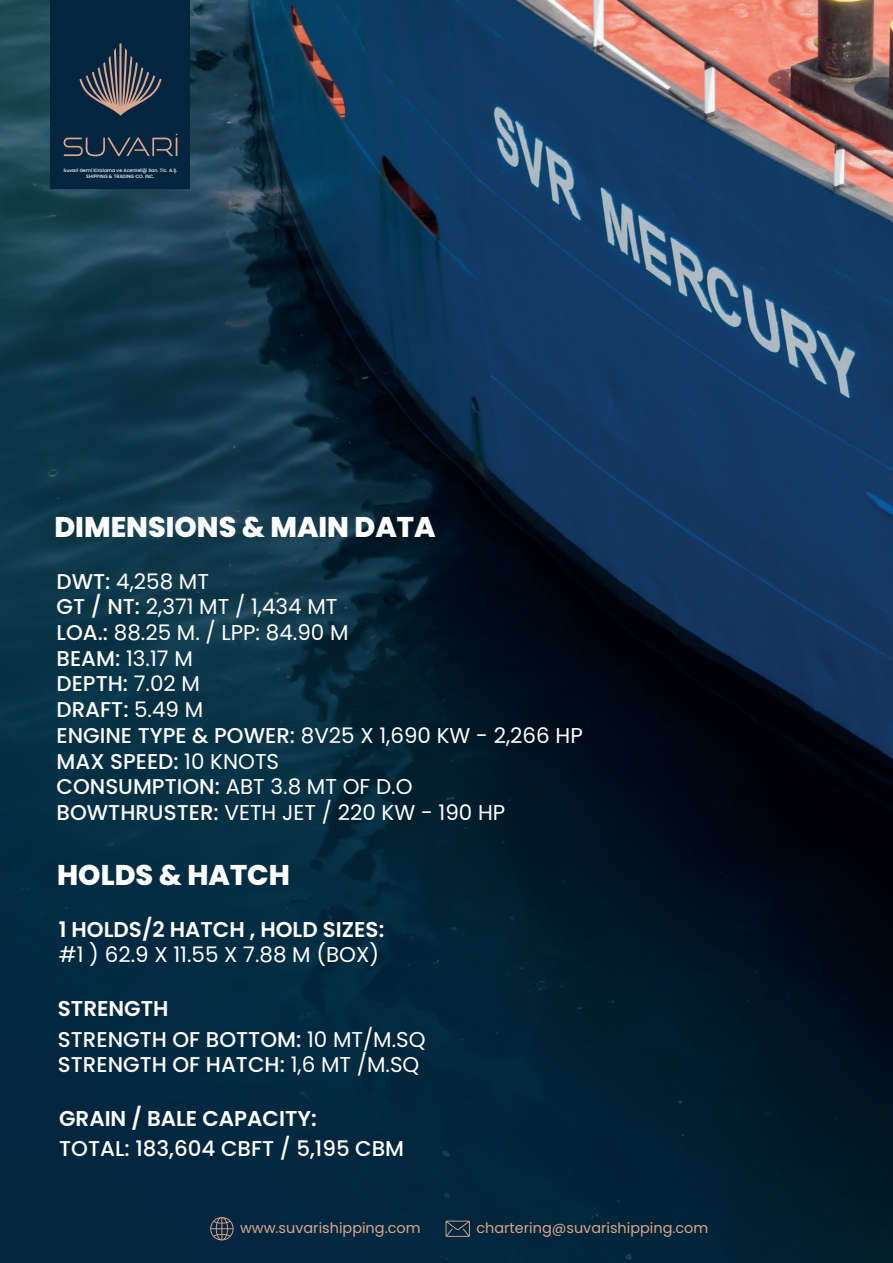
<style>
.page{position:relative;width:893px;height:1263px;background:#fff}
.page>*{position:absolute;margin:0;border:0;box-sizing:border-box;transform-origin:0 0}
.t1{font:800 28.5px "Poppins";color:#fff}
.t2{font:21.45px/25.7px "Poppins";color:#fff}
.t3{font:500 21.45px/30.6px "Poppins";color:#fff}
.t4{font:600 21.45px "Poppins";color:#fff}
.t5{font:14.4px "Poppins";color:#d9a78f}
.t6{font:500 4.65px/5.7px "Poppins";color:#fff;text-align:center}
.s1{font-weight:500}
.s2{font-weight:600}
.s3{font-weight:400}
</style>
<div class="page">
<img style="left:0;top:0;width:892px;height:1263px">
<div style="left:51px;top:0;width:139px;height:189px;background:#04253f"></div>
<svg style="left:79px;top:43px;width:83px;height:73px"></svg>
<svg style="left:64px;top:134px;width:113px;height:22px"></svg>
<svg style="left:446px;top:1221px;width:24px;height:16px"></svg>
<svg style="left:210px;top:1217px;width:24px;height:23px"></svg>
<p class="t6" style="left:64px;top:168px;width:115px">Suvari Gemi Kiralama ve Acenteliği San. Tic. A.Ş.<br>SHIPPING &amp; TRADING CO. INC.</p>
<h1 class="t1" style="left:54px;top:511px;width:383px">DIMENSIONS &amp; MAIN DATA</h1>
<p class="t2" style="left:57px;top:568px;width:528px"><span class="s1">DWT:</span> 4,258 MT<br><span class="s1">GT / NT:</span> 2,371 MT / 1,434 MT<br><span class="s1">LOA.:</span> 88.25 M. / LPP: 84.90 M<br><span class="s1">BEAM:</span> 13.17 M<br><span class="s1">DEPTH:</span> 7.02 M<br><span class="s1">DRAFT:</span> 5.49 M<br><span class="s1">ENGINE TYPE &amp; POWER:</span> 8V25 X 1,690 KW - 2,266 HP<br><span class="s1">MAX SPEED:</span> 10 KNOTS<br><span class="s1">CONSUMPTION:</span> ABT 3.8 MT OF D.O<br><span class="s1">BOWTHRUSTER:</span> VETH JET / 220 KW - 190 HP</p>
<h1 class="t1" style="left:57px;top:859px;width:234px">HOLDS &amp; HATCH</h1>
<p class="t4" style="left:59px;top:917px;width:327px">1 HOLDS/2 HATCH , HOLD SIZES:</p>
<p class="t2" style="left:59px;top:942px;width:322px">#1 ) 62.9 X 11.55 X 7.88 M (BOX)</p>
<p class="t3" style="left:58px;top:993px;width:369px"><span class="s2">STRENGTH<br></span>STRENGTH OF BOTTOM: <span class="s3">10 MT/M.SQ</span></p>
<p class="t3" style="left:58px;top:1050px;width:363px">STRENGTH OF HATCH: <span class="s3">1,6 MT /M.SQ</span></p>
<p class="t4" style="left:59px;top:1105px;width:259px">GRAIN / BALE CAPACITY:</p>
<p class="t3" style="left:59px;top:1133px;width:347px">TOTAL: 183,604 CBFT / 5,195 CBM</p>
<p class="t5" style="left:240px;top:1220px;width:182px">www.suvarishipping.com</p>
<p class="t5" style="left:476px;top:1220px;width:233px">chartering@suvarishipping.com</p>
</div>
